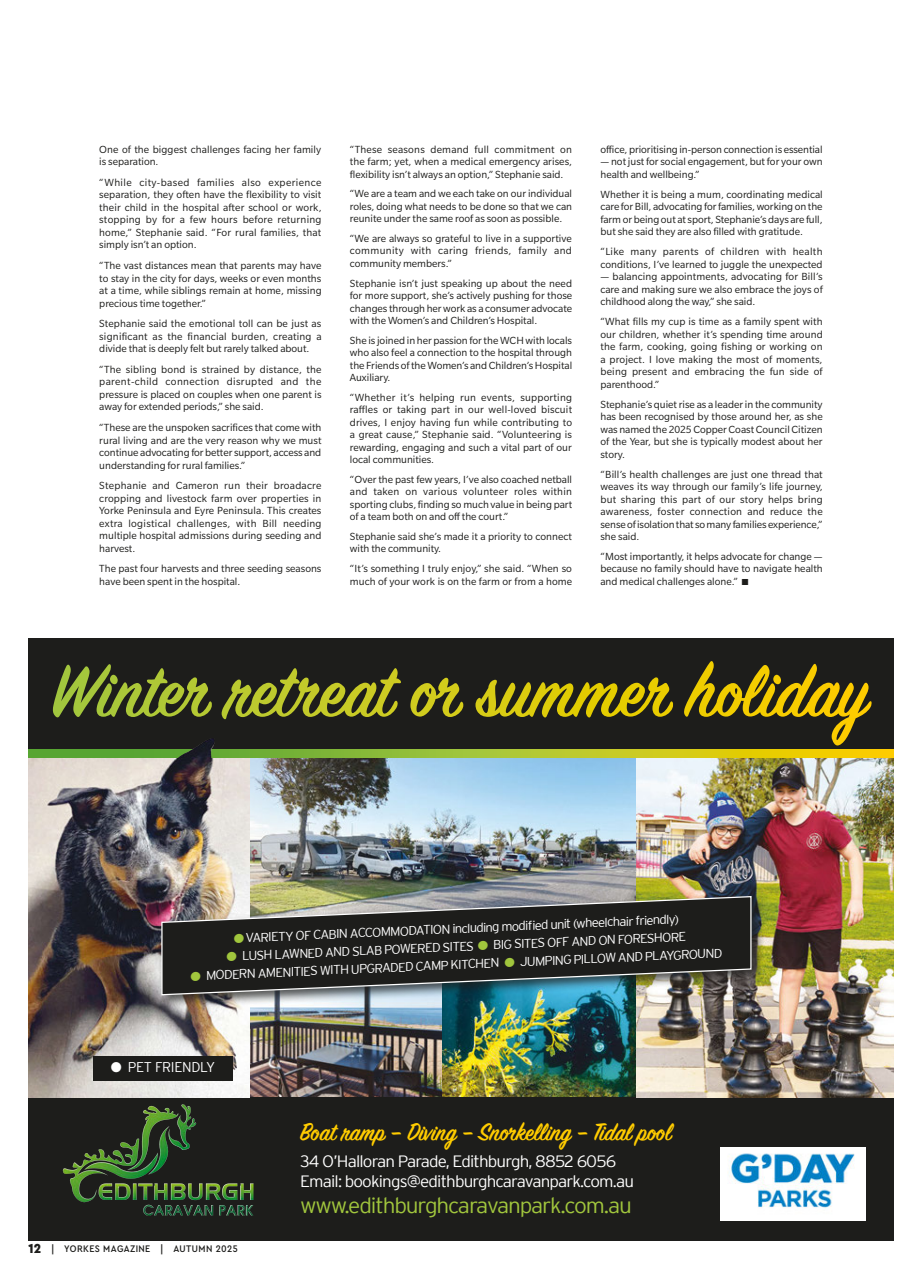
<style>
.page{position:relative;width:922px;height:1269px;background:#fff}
.page>*{position:absolute;margin:0;border:0;box-sizing:border-box;transform-origin:0 0}
.t1{font:600 27.25px "Sign Painter House Script";color:#fc0;scale:.95 1}
.t2{font:300 21.75px "Interstate";letter-spacing:-.05em;color:#a1c63d;scale:1.04 1}
.t3{font:300 16.38px/20px "Interstate";letter-spacing:-.05em;color:#fff;scale:1.04 1}
.t4{font:300 14.12px "Interstate";letter-spacing:-.025em;color:#fff}
.t5{font:300 12.62px "Interstate";color:#fff;scale:1.04 1}
.t6{font:11.25px/12.5px "Slate Pro";color:#1d1d1b;text-align:justify}
.t7{font:500 10px "Cera Compact Pro";letter-spacing:.04em;color:#1d1d1b}
.s1{color:#a1c63d}
.s2{font-weight:900;font-size:13.75px}
.s3{font-size:11.25px}
</style>
<div class="page">
<img style="left:249px;top:757px;width:387px;height:136px">
<img style="left:249px;top:1009px;width:387px;height:88px">
<div style="left:28px;top:1097px;width:865px;height:143px;background:#1d1d1b"></div>
<svg style="left:28px;top:638px;width:865px;height:112px;background:#37371c"></svg>
<img style="left:28px;top:757px;width:221px;height:340px">
<img style="left:636px;top:757px;width:257px;height:340px">
<img style="left:180px;top:1104px;width:6px;height:19px">
<img style="left:720px;top:1147px;width:145px;height:73px">
<svg style="left:28px;top:750px;width:865px;height:7px;background:#a5be26"></svg>
<div style="left:93px;top:1056px;width:140px;height:24px;background:#1d1d1b"></div>
<div style="left:158px;top:893px;width:607px;height:116px;background:#1d1d1b;opacity:.75"></div>
<img style="left:161px;top:895px;width:591px;height:101px">
<img style="left:160px;top:738px;width:56px;height:45px">
<svg style="left:683px;top:662px;width:188px;height:84px;background:#584d13"></svg>
<p class="t6" style="left:99px;top:143px;width:223px">One of the biggest challenges facing her family is separation.</p>
<p class="t6" style="left:99px;top:176px;width:224px">“While city-based families also experience separation, they often have the flexibility to visit their child in the hospital after school or work, stopping by for a few hours before returning home,” Stephanie said. “For rural families, that simply isn’t an option.</p>
<p class="t6" style="left:99px;top:259px;width:224px">“The vast distances mean that parents may have to stay in the city for days, weeks or even months at a time, while siblings remain at home, missing precious time together.”</p>
<p class="t6" style="left:99px;top:317px;width:224px">Stephanie said the emotional toll can be just as significant as the financial burden, creating a divide that is deeply felt but rarely talked about.</p>
<p class="t6" style="left:99px;top:363px;width:224px">“The sibling bond is strained by distance, the parent-child connection disrupted and the pressure is placed on couples when one parent is away for extended periods,” she said.</p>
<p class="t6" style="left:99px;top:421px;width:224px">“These are the unspoken sacrifices that come with rural living and are the very reason why we must continue advocating for better support, access and understanding for rural families.”</p>
<p class="t6" style="left:99px;top:479px;width:224px">Stephanie and Cameron run their broadacre cropping and livestock farm over properties in Yorke Peninsula and Eyre Peninsula. This creates extra logistical challenges, with Bill needing multiple hospital admissions during seeding and harvest.</p>
<p class="t6" style="left:99px;top:562px;width:224px">The past four harvests and three seeding seasons have been spent in the hospital.</p>
<p class="t6" style="left:350px;top:143px;width:224px">“These seasons demand full commitment on the farm; yet, when a medical emergency arises, flexibility isn’t always an option,” Stephanie said.</p>
<p class="t6" style="left:350px;top:187px;width:224px">“We are a team and we each take on our individual roles, doing what needs to be done so that we can reunite under the same roof as soon as possible.</p>
<p class="t6" style="left:350px;top:232px;width:223px">“We are always so grateful to live in a supportive community with caring friends, family and community members.”</p>
<p class="t6" style="left:350px;top:277px;width:224px">Stephanie isn’t just speaking up about the need for more support, she’s actively pushing for those changes through her work as a consumer advocate with the Women’s and Children’s Hospital.</p>
<p class="t6" style="left:350px;top:334px;width:224px">She is joined in her passion for the WCH with locals who also feel a connection to the hospital through the Friends of the Women’s and Children’s Hospital Auxiliary.</p>
<p class="t6" style="left:350px;top:391px;width:224px">“Whether it’s helping run events, supporting raffles or taking part in our well-loved biscuit drives, I enjoy having fun while contributing to a great cause,” Stephanie said. “Volunteering is rewarding, engaging and such a vital part of our local communities.</p>
<p class="t6" style="left:350px;top:473px;width:224px">“Over the past few years, I’ve also coached netball and taken on various volunteer roles within sporting clubs, finding so much value in being part of a team both on and off the court.”</p>
<p class="t6" style="left:350px;top:530px;width:223px">Stephanie said she’s made it a priority to connect with the community.</p>
<p class="t6" style="left:350px;top:562px;width:224px">“It’s something I truly enjoy,” she said. “When so much of your work is on the farm or from a home</p>
<p class="t6" style="left:600px;top:143px;width:223px">office, prioritising in-person connection is essential</p>
<p class="t6" style="left:600px;top:155px;width:224px">— not just for social engagement, but for your own health and wellbeing.”</p>
<p class="t6" style="left:600px;top:188px;width:224px">Whether it is being a mum, coordinating medical care for Bill, advocating for families, working on the farm or being out at sport, Stephanie’s days are full, but she said they are also filled with gratitude.</p>
<p class="t6" style="left:600px;top:245px;width:224px">“Like many parents of children with health conditions, I’ve learned to juggle the unexpected</p>
<p class="t6" style="left:600px;top:270px;width:224px">— balancing appointments, advocating for Bill’s care and making sure we also embrace the joys of childhood along the way,” she said.</p>
<p class="t6" style="left:600px;top:315px;width:224px">“What fills my cup is time as a family spent with our children, whether it’s spending time around the farm, cooking, going fishing or working on a project. I love making the most of moments, being present and embracing the fun side of parenthood.”</p>
<p class="t6" style="left:600px;top:398px;width:224px">Stephanie’s quiet rise as a leader in the community has been recognised by those around her, as she was named the 2025 Copper Coast Council Citizen of the Year, but she is typically modest about her story.</p>
<p class="t6" style="left:600px;top:467px;width:224px">“Bill’s health challenges are just one thread that weaves its way through our family’s life journey, but sharing this part of our story helps bring awareness, foster connection and reduce the sense of isolation that so many families experience,” she said.</p>
<p class="t6" style="left:600px;top:550px;width:224px">“Most importantly, it helps advocate for change — because no family should have to navigate health and medical challenges alone.” ■</p>
<p class="t5" style="left:233px;top:929px;width:430px;rotate:-2deg"><span class="s1">●</span>VARIETY OF CABIN ACCOMMODATION including modifi ed unit (wheelchair friendly)</p>
<p class="t5" style="left:226px;top:947px;width:444px;rotate:-2deg"><span class="s1">●</span> LUSH LAWNED AND SLAB POWERED SITES <span class="s1">●</span> BIG SITES OFF AND ON FORESHORE</p>
<p class="t5" style="left:190px;top:966px;width:513px;rotate:-2deg"><span class="s1">●</span> MODERN AMENITIES WITH UPGRADED CAMP KITCHEN <span class="s1">●</span> JUMPING PILLOW AND PLAYGROUND</p>
<p class="t4" style="left:111px;top:1059px;width:106px">● PET FRIENDLY</p>
<p class="t7" style="left:28px;top:1241px;width:211px"><span class="s2">12</span> <span class="s3">|</span> YORKES MAGAZINE <span class="s3">|</span> AUTUMN 2025</p>
<h1 class="t1" style="left:300px;top:1115px;width:392px">Boat ramp – Diving – Snorkelling – Tidal pool</h1>
<h3 class="t3" style="left:300px;top:1151px;width:322px">34 O’Halloran Parade, Edithburgh, 8852 6056<br>Email: bookings@edithburghcaravanpark.com.au</h3>
<h2 class="t2" style="left:300px;top:1193px;width:320px">www.edithburghcaravanpark.com.au</h2>
</div>
